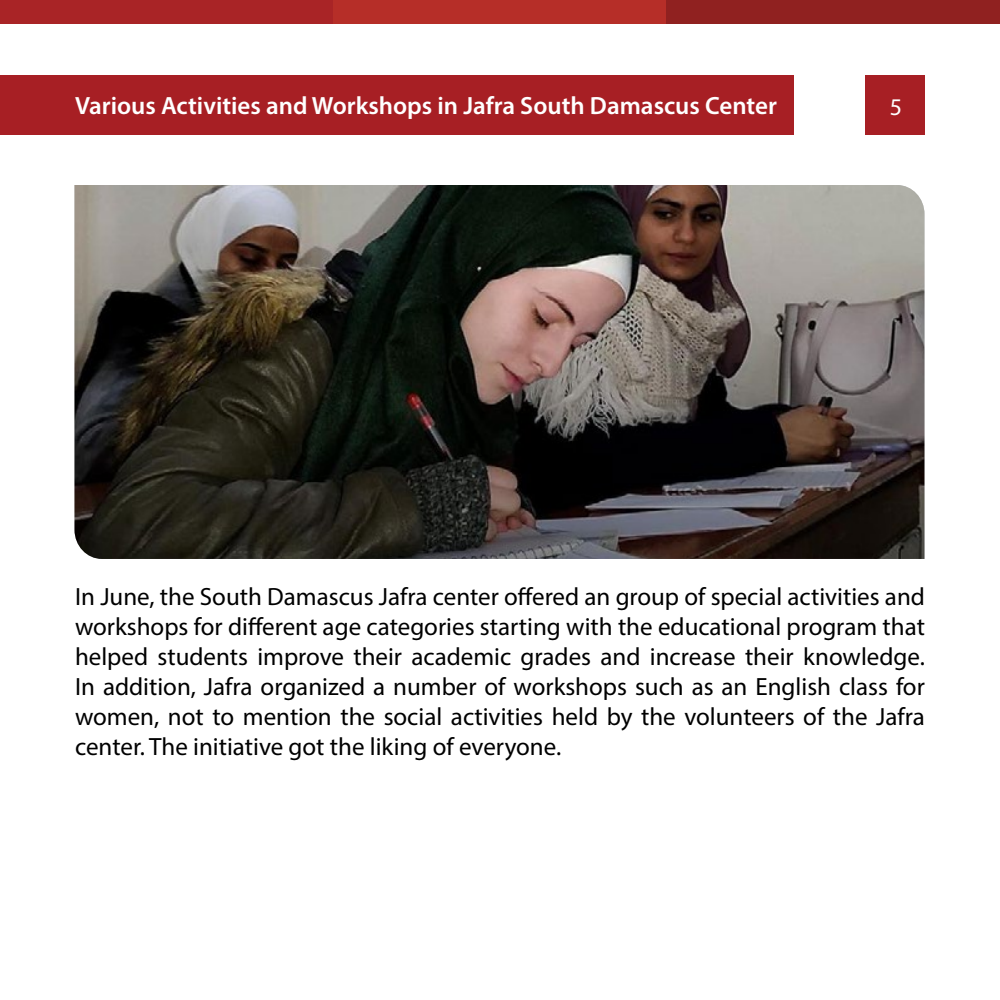
<style>
.page{position:relative;width:1000px;height:1000px;background:#fff}
.page>*{position:absolute;margin:0;border:0;box-sizing:border-box;transform-origin:0 0}
.t1{font:25px/30px "Myriad Pro";color:#000;text-align:justify}
.t2{font:600 25px "Myriad Pro";color:#fff}
.t3{font:24px "Myriad Pro";color:#fff}
</style>
<div class="page">
<div style="left:0;top:75px;width:794px;height:60px;background:#a71f24"></div>
<div style="left:865px;top:75px;width:60px;height:60px;background:#a71f24"></div>
<div style="left:0;top:0;width:333px;height:24px;background:#a92426"></div>
<div style="left:333px;top:0;width:334px;height:24px;background:#b62e28"></div>
<div style="left:667px;top:0;width:333px;height:24px;background:#902120"></div>
<img style="left:74px;top:185px;width:850px;height:374px">
<p class="t2" style="left:75px;top:90px;width:703px">Various Activities and Workshops in Jafra South Damascus Center</p>
<p class="t3" style="left:890px;top:92px;width:14px">5</p>
<p class="t1" style="left:75px;top:581px;width:852px">In June, the South Damascus Jafra center offered an group of special activities and workshops for different age categories starting with the educational program that helped students improve their academic grades and increase their knowledge.<br>In addition, Jafra organized a number of workshops such as an English class for women, not to mention the social activities held by the volunteers of the Jafra center. The initiative got the liking of everyone.</p>
</div>
